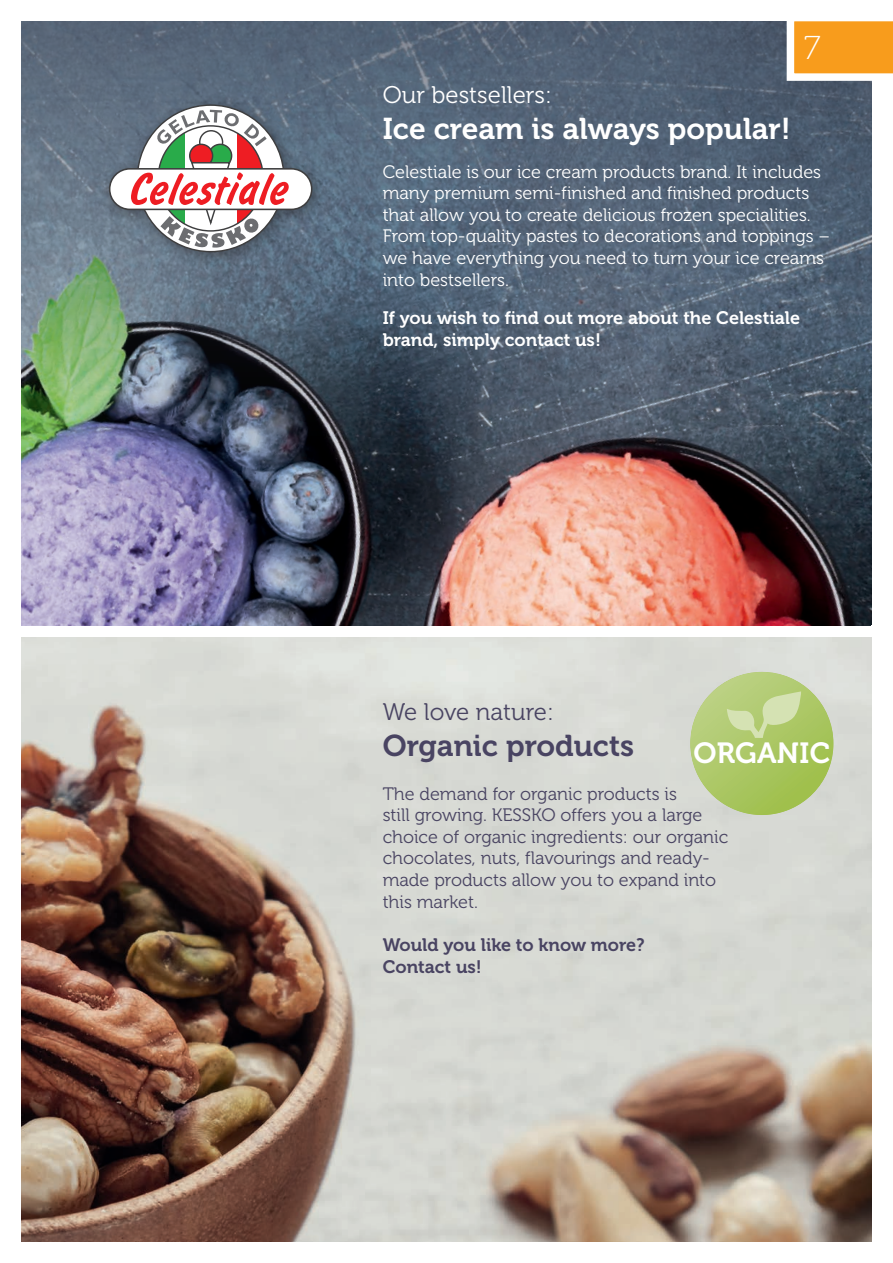
<style>
.page{position:relative;width:893px;height:1263px;background:#fff}
.page>*{position:absolute;margin:0;border:0;box-sizing:border-box;transform-origin:0 0}
.t1{font:33px "Museo 100";color:#fff}
.t2{font:30px "Museo 700";color:#fff}
.t3{font:30px "Museo 700";color:#494462}
.t4{font:29.1px "Museo 700";letter-spacing:.01em;color:#fff}
.t5{font:24px "Museo 300";color:#fff}
.t6{font:24px "Museo 300";color:#494462}
.t7{font:18px/21.6px "Museo 300";color:#fff}
.t8{font:18px/21.6px "Museo 300";color:#494462}
.t9{font:18px/21.6px "Museo 700";color:#fff}
.t10{font:18px/21.6px "Museo 700";color:#494462}
</style>
<div class="page">
<img style="left:21px;top:21px;width:851px;height:604px">
<img style="left:21px;top:638px;width:851px;height:604px">
<div style="left:98px;top:93px;width:231px;height:176px;background:#231f20;opacity:.5"></div>
<svg style="left:137px;top:105px;width:147px;height:147px"></svg>
<svg style="left:158px;top:146px;width:27px;height:15px"></svg>
<svg style="left:237px;top:146px;width:26px;height:15px"></svg>
<div style="left:209px;top:144px;width:23px;height:23px;background:#29ab4a;border-radius:50%"></div>
<div style="left:208px;top:144px;width:24px;height:24px;border:1px solid #3e3e3f;border-radius:50%"></div>
<div style="left:190px;top:144px;width:23px;height:23px;background:#ee1d23;border-radius:50%"></div>
<div style="left:189px;top:144px;width:24px;height:24px;border:1px solid #3e3e3f;border-radius:50%"></div>
<div style="left:110px;top:169px;width:202px;height:40px;background:#fff;border-radius:20px"></div>
<div style="left:109px;top:168px;width:203px;height:42px;border:2px solid #3e3e3f;border-radius:20px"></div>
<svg style="left:156px;top:110px;width:111px;height:36px"></svg>
<svg style="left:131px;top:161px;width:158px;height:87px"></svg>
<svg style="left:690px;top:672px;width:143px;height:143px;background:#b8cd83"></svg>
<svg style="left:787px;top:21px;width:106px;height:60px"></svg>
<h1 class="t1" style="left:804px;top:30px;width:18px">7</h1>
<h3 class="t5" style="left:383px;top:82px;width:171px">Our bestsellers:</h3>
<h2 class="t2" style="left:383px;top:112px;width:410px">Ice cream is always popular!</h2>
<p class="t7" style="left:383px;top:161px;width:449px">Celestiale is our ice cream products brand. It includes many premium semi-finished and finished products that allow you to create delicious frozen specialities.<br>From top-quality pastes to decorations and toppings – we have everything you need to turn your ice creams into bestsellers.</p>
<p class="t9" style="left:383px;top:307px;width:419px">If you wish to find out more about the Celestiale brand, simply contact us!</p>
<h3 class="t6" style="left:383px;top:698px;width:173px">We love nature:</h3>
<h2 class="t3" style="left:383px;top:729px;width:253px">Organic products</h2>
<p class="t8" style="left:383px;top:783px;width:347px">The demand for organic products is<br>still growing. KESSKO offers you a large choice of organic ingredients: our organic chocolates, nuts, flavourings and ready&shy;made products allow you to expand into this market.</p>
<p class="t10" style="left:383px;top:934px;width:263px">Would you like to know more?<br>Contact us!</p>
<h3 class="t4" style="left:693px;top:737px;width:138px">ORGANIC</h3>
</div>
